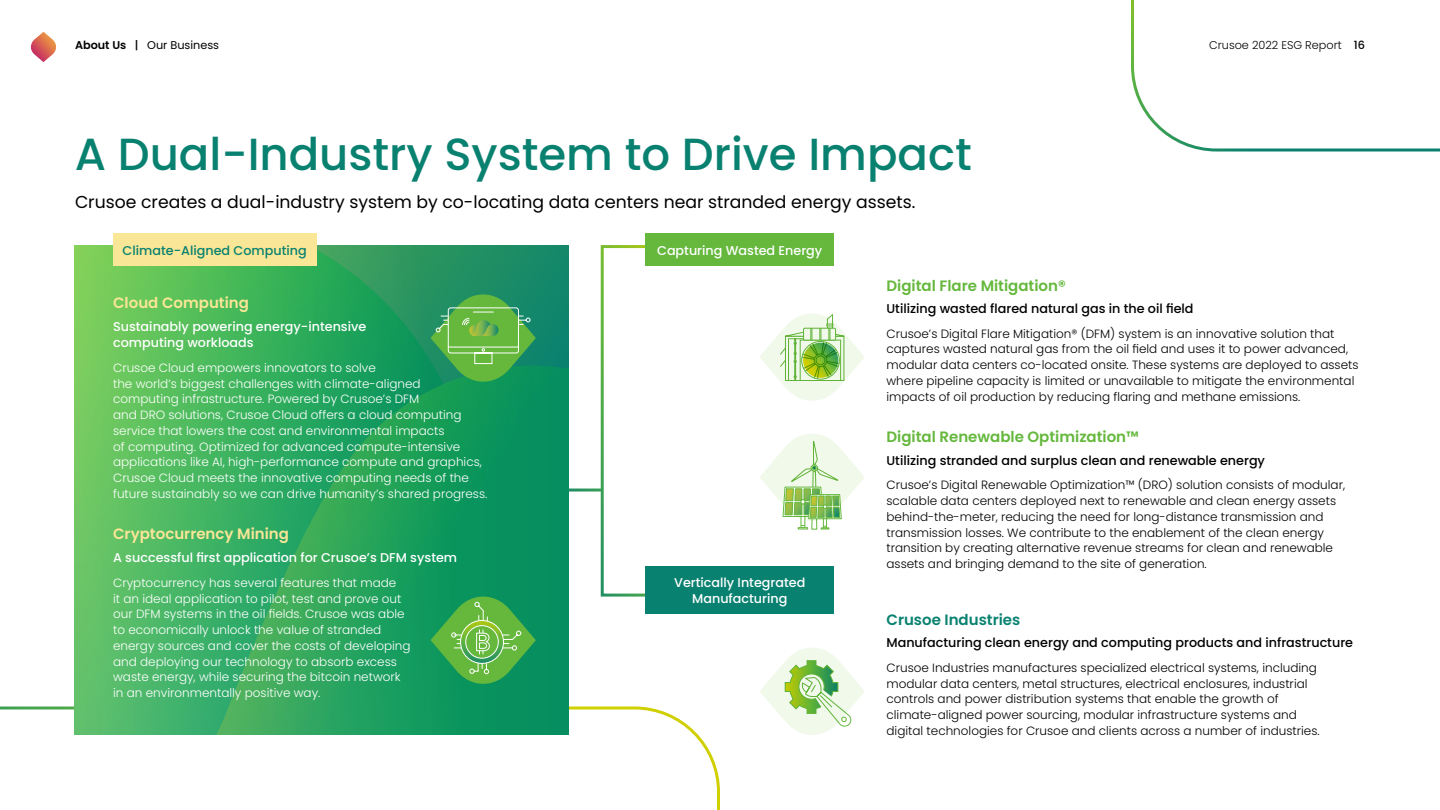
<style>
.page{position:relative;width:1440px;height:810px;background:#fff}
.page>*{position:absolute;margin:0;border:0;box-sizing:border-box;transform-origin:0 0}
.Header_70{font:500 45px "Poppins";color:#098170}
.Intro_text_23{font:17.25px "Poppins";color:#000}
.GREEN_Hightlight_tex{font:600 15px "Poppins";color:#65b83c}
.GREEN_Hightlight_tex-2{font:600 15px "Poppins";color:#f9e696}
.GREEN_Hightlight_tex-3{font:600 15px "Poppins";color:#098170}
.Main_body_17{font:500 12.75px "Poppins";color:#000}
.Main_body_17-2{font:500 12.75px/16.5px "Poppins";color:#fff}
.Main_body_17-3{font:500 12.75px "Poppins";color:#098170}
.Case_study_reg_16{font:300 12px/15.8px "Poppins";color:#000}
.Case_study_reg_16-2{font:300 12px/15.8px "Poppins";color:#fff}
.t1{font:300 11.25px "Poppins";color:#000}
.t2{font:11.25px "Poppins";color:#000}
.s1{font-weight:600}
.s2{font-weight:500}
</style>
<div class="page">
<svg style="left:31px;top:32px;width:26px;height:30px"></svg>
<svg style="left:0;top:705px;width:720px;height:105px"></svg>
<div style="left:75px;top:245px;width:493px;height:490px;background:#158869"></div>
<svg style="left:75px;top:245px;width:403px;height:490px;background:#45b25b"></svg>
<svg style="left:82px;top:366px;width:486px;height:369px"></svg>
<svg style="left:760px;top:313px;width:105px;height:88px"></svg>
<svg style="left:760px;top:434px;width:105px;height:96px"></svg>
<svg style="left:760px;top:648px;width:105px;height:87px"></svg>
<div style="left:601px;top:245px;width:81px;height:352px;border:3px solid #fff"></div>
<hr style="left:568px;top:489px;width:34px;height:3px;background:#fff">
<svg style="left:431px;top:592px;width:105px;height:96px"></svg>
<svg style="left:431px;top:290px;width:105px;height:96px"></svg>
<div style="left:113px;top:234px;width:203px;height:32px;background:#f9e696"></div>
<div style="left:646px;top:566px;width:188px;height:48px;background:#098170"></div>
<div style="left:646px;top:234px;width:188px;height:32px;background:#65b83c"></div>
<svg style="left:1131px;top:0;width:309px;height:152px"></svg>
<p class="t2" style="left:75px;top:39px;width:146px"><span class="s1">About Us</span> <span class="s2">|</span> Our Business</p>
<p class="Header_70" style="left:75px;top:128px;width:898px">A Dual-Industry System to Drive Impact</p>
<p class="Intro_text_23" style="left:75px;top:192px;width:842px">Crusoe creates a dual-industry system by co-locating data centers near stranded energy assets.</p>
<p class="Main_body_17-3" style="left:123px;top:243px;width:186px">Climate-Aligned Computing</p>
<p class="Main_body_17-2" style="left:657px;top:242px;width:167px">Capturing Wasted Energy</p>
<p class="t1" style="left:1209px;top:39px;width:157px">Crusoe 2022 ESG Report <span class="s2">16</span></p>
<p class="GREEN_Hightlight_tex-2" style="left:113px;top:294px;width:137px">Cloud Computing</p>
<p class="Main_body_17-2" style="left:113px;top:318px;width:255px">Sustainably powering energy-intensive computing workloads</p>
<p class="Case_study_reg_16-2" style="left:113px;top:360px;width:376px">Crusoe Cloud empowers innovators to solve<br>the world’s biggest challenges with climate-aligned computing infrastructure. Powered by Crusoe’s DFM<br>and DRO solutions, Crusoe Cloud offers a cloud computing service that lowers the cost and environmental impacts<br>of computing. Optimized for advanced compute-intensive applications like AI, high-performance compute and graphics, Crusoe Cloud meets the innovative computing needs of the future sustainably so we can drive humanity’s shared progress.</p>
<p class="GREEN_Hightlight_tex-2" style="left:113px;top:526px;width:177px">Cryptocurrency Mining</p>
<p class="Main_body_17-2" style="left:113px;top:549px;width:346px">A successful first application for Crusoe’s DFM system</p>
<p class="Case_study_reg_16-2" style="left:113px;top:575px;width:299px">Cryptocurrency has several features that made<br>it an ideal application to pilot, test and prove out our DFM systems in the oil fields. Crusoe was able to economically unlock the value of stranded energy sources and cover the costs of developing and deploying our technology to absorb excess waste energy, while securing the bitcoin network in an environmentally positive way.</p>
<p class="Main_body_17-2" style="left:674px;top:574px;width:133px;text-align:center">Vertically Integrated<br>Manufacturing</p>
<p class="GREEN_Hightlight_tex" style="left:886px;top:277px;width:181px">Digital Flare Mitigation®</p>
<p class="Main_body_17" style="left:886px;top:301px;width:309px">Utilizing wasted flared natural gas in the oil field</p>
<p class="Case_study_reg_16" style="left:886px;top:326px;width:474px">Crusoe’s Digital Flare Mitigation® (DFM) system is an innovative solution that captures wasted natural gas from the oil field and uses it to power advanced, modular data centers co-located onsite. These systems are deployed to assets where pipeline capacity is limited or unavailable to mitigate the environmental impacts of oil production by reducing flaring and methane emissions.</p>
<p class="GREEN_Hightlight_tex" style="left:886px;top:428px;width:254px">Digital Renewable Optimization™</p>
<p class="Main_body_17" style="left:886px;top:453px;width:380px">Utilizing stranded and surplus clean and renewable energy</p>
<p class="Case_study_reg_16" style="left:886px;top:477px;width:460px">Crusoe’s Digital Renewable Optimization™ (DRO) solution consists of modular, scalable data centers deployed next to renewable and clean energy assets behind-the-meter, reducing the need for long-distance transmission and transmission losses. We contribute to the enablement of the clean energy transition by creating alternative revenue streams for clean and renewable assets and bringing demand to the site of generation.</p>
<p class="GREEN_Hightlight_tex-3" style="left:886px;top:611px;width:135px">Crusoe Industries</p>
<p class="Main_body_17" style="left:886px;top:635px;width:468px">Manufacturing clean energy and computing products and infrastructure</p>
<p class="Case_study_reg_16" style="left:886px;top:660px;width:435px">Crusoe Industries manufactures specialized electrical systems, including modular data centers, metal structures, electrical enclosures, industrial controls and power distribution systems that enable the growth of climate-aligned power sourcing, modular infrastructure systems and digital technologies for Crusoe and clients across a number of industries.</p>
</div>
